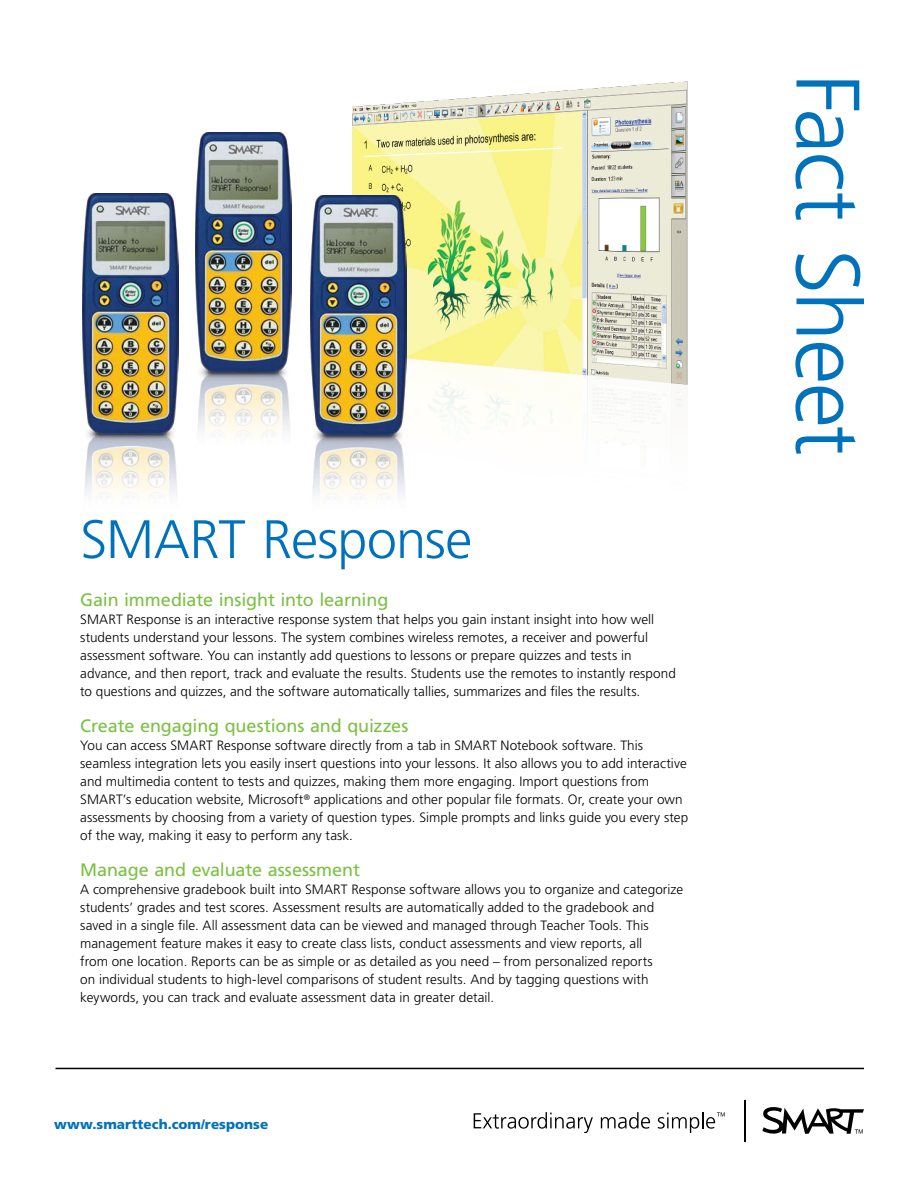
<style>
.page{position:relative;width:918px;height:1188px;background:#fff}
.page>*{position:absolute;margin:0;border:0;box-sizing:border-box;transform-origin:0 0}
.t1{font:300 90px "Frutiger LT Std";letter-spacing:-.025em;color:#0072bc}
.t2{font:300 54px "Frutiger LT Std";letter-spacing:-.015em;color:#0072bc}
.t3{font:18px "Frutiger LT Std";letter-spacing:-.005em;color:#7bc143}
.t4{font:300 13.5px/18px "Frutiger LT Std";letter-spacing:.005em;color:#000}
.t5{font:900 13.5px "Frutiger LT Std";letter-spacing:.005em;color:#0072bc}
</style>
<div class="page">
<img style="left:352px;top:81px;width:336px;height:361px">
<img style="left:82px;top:194px;width:96px;height:301px">
<img style="left:311px;top:195px;width:96px;height:302px">
<img style="left:195px;top:133px;width:96px;height:301px">
<hr style="left:745px;top:1100px;width:1px;height:42px;background:#000">
<svg style="left:474px;top:1112px;width:119px;height:21px"></svg>
<svg style="left:601px;top:1112px;width:49px;height:17px"></svg>
<svg style="left:658px;top:1112px;width:67px;height:21px"></svg>
<svg style="left:762px;top:1107px;width:102px;height:27px"></svg>
<hr style="left:56px;top:1068px;width:808px;height:1px;background:#000">
<h2 class="t2" style="left:80px;top:509px;width:393px">SMART Response</h2>
<h3 class="t3" style="left:80px;top:589px;width:310px">Gain immediate insight into learning</h3>
<p class="t4" style="left:80px;top:611px;width:597px">SMART Response is an interactive response system that helps you gain instant insight into how well students understand your lessons. The system combines wireless remotes, a receiver and powerful assessment software. You can instantly add questions to lessons or prepare quizzes and tests in advance, and then report, track and evaluate the results. Students use the remotes to instantly respond to questions and quizzes, and the software automatically tallies, summarizes and files the results.</p>
<h3 class="t3" style="left:80px;top:715px;width:330px">Create engaging questions and quizzes</h3>
<p class="t4" style="left:80px;top:737px;width:610px">You can access SMART Response software directly from a tab in SMART Notebook software. This seamless integration lets you easily insert questions into your lessons. It also allows you to add interactive and multimedia content to tests and quizzes, making them more engaging. Import questions from SMART’s education website, Microsoft<sup>®</sup> applications and other popular file formats. Or, create your own assessments by choosing from a variety of question types. Simple prompts and links guide you every step of the way, making it easy to perform any task.</p>
<h3 class="t3" style="left:80px;top:859px;width:281px">Manage and evaluate assessment</h3>
<p class="t4" style="left:80px;top:881px;width:604px">A comprehensive gradebook built into SMART Response software allows you to organize and categorize students’ grades and test scores. Assessment results are automatically added to the gradebook and saved in a single file. All assessment data can be viewed and managed through Teacher Tools. This management feature makes it easy to create class lists, conduct assessments and view reports, all<br>from one location. Reports can be as simple or as detailed as you need – from personalized reports<br>on individual students to high-level comparisons of student results. And by tagging questions with keywords, you can track and evaluate assessment data in greater detail.</p>
<p class="t5" style="left:54px;top:1116px;width:216px">www.smarttech.com/response</p>
<h1 class="t1" style="left:878px;top:74px;width:384px;rotate:90deg">Fact Sheet</h1>
</div>
